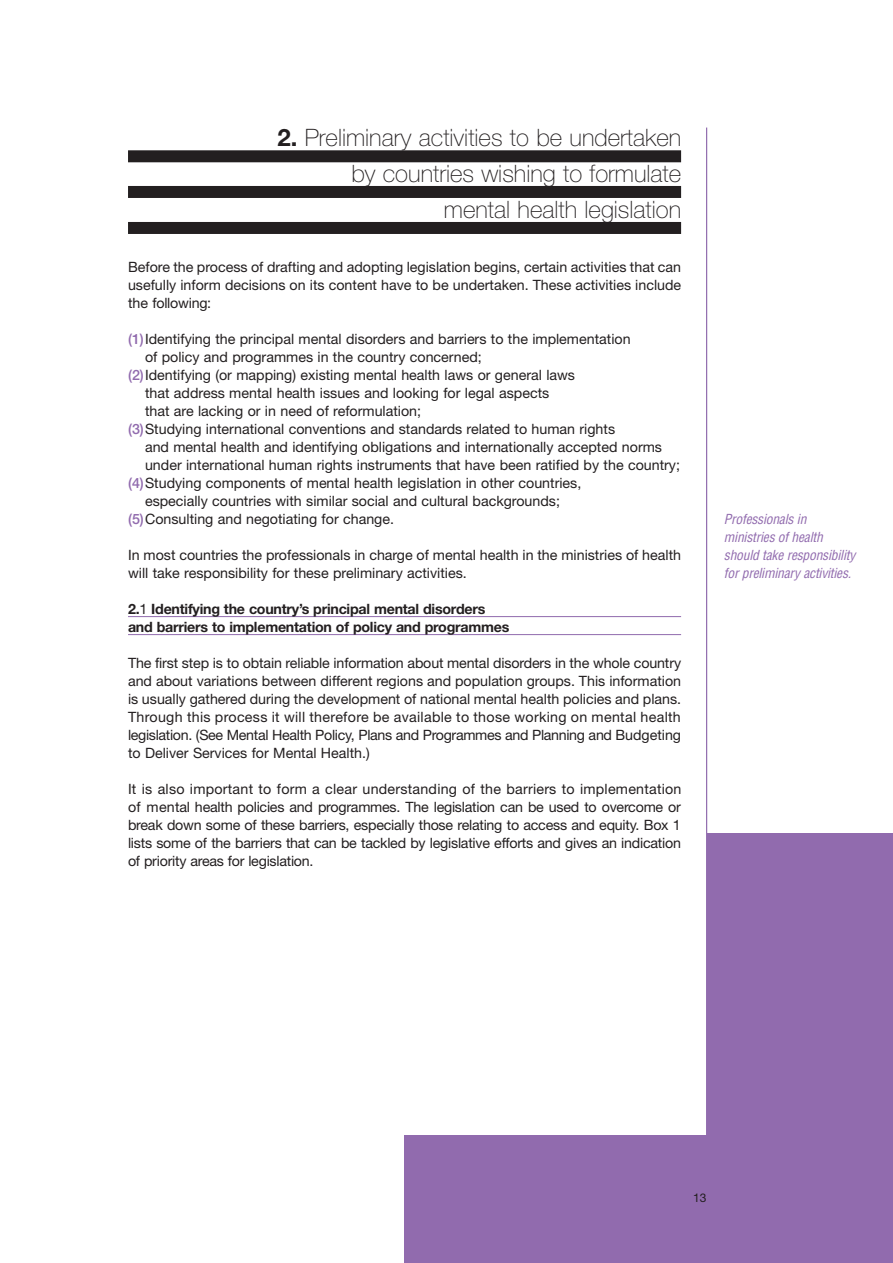
<style>
.page{position:relative;width:893px;height:1263px;background:#fff}
.page>*{position:absolute;margin:0;border:0;box-sizing:border-box;transform-origin:0 0}
.t1{font:100 24px/36px "Helvetica Neue";color:#231f20;text-align:right}
.t2{font:14.25px/18px "Helvetica Neue";color:#231f20;text-align:justify}
.t3{font:700 14.25px/18px "Helvetica Neue";letter-spacing:-.015em;color:#231f20}
.t4{font:italic condensed 13.5px/18px "Helvetica";color:#916bae}
.t5{font:12px "Helvetica Neue";color:#231f20}
.s1{font-weight:700}
.s2{font-weight:500;color:#916bae}
.s3{font-weight:400}
</style>
<div class="page">
<div style="left:404px;top:833px;width:488px;height:430px;background:#916bae"></div>
<div style="left:404px;top:833px;width:302px;height:302px;background:#fff"></div>
<div style="left:128px;top:150px;width:553px;height:12px;background:#231f20"></div>
<div style="left:128px;top:186px;width:553px;height:12px;background:#231f20"></div>
<div style="left:128px;top:222px;width:553px;height:12px;background:#231f20"></div>
<hr style="left:128px;top:616px;width:553px;height:1px;background:#916bae">
<hr style="left:128px;top:634px;width:553px;height:1px;background:#916bae">
<hr style="left:706px;top:128px;width:1px;height:1007px;background:#916bae">
<h1 class="t1" style="left:277px;top:121px;width:405px"><span class="s1">2.</span> Preliminary activities to be undertaken by countries wishing to formulate<br>mental health legislation</h1>
<p class="t2" style="left:128px;top:259px;width:554px">Before the process of drafting and adopting legislation begins, certain activities that can usefully inform decisions on its content have to be undertaken. These activities include the following:</p>
<p class="t2" style="left:128px;top:331px;width:504px"><span class="s2">(1)</span>Identifying the principal mental disorders and barriers to the implementation</p>
<p class="t2" style="left:145px;top:349px;width:338px">of policy and programmes in the country concerned;</p>
<p class="t2" style="left:128px;top:367px;width:448px"><span class="s2">(2)</span>Identifying (or mapping) existing mental health laws or general laws</p>
<p class="t2" style="left:145px;top:385px;width:406px">that address mental health issues and looking for legal aspects</p>
<p class="t2" style="left:145px;top:403px;width:277px">that are lacking or in need of reformulation;</p>
<p class="t2" style="left:128px;top:421px;width:488px"><span class="s2">(3)</span>Studying international conventions and standards related to human rights</p>
<p class="t2" style="left:145px;top:439px;width:518px">and mental health and identifying obligations and internationally accepted norms</p>
<p class="t2" style="left:145px;top:457px;width:536px">under international human rights instruments that have been ratified by the country;</p>
<p class="t2" style="left:128px;top:475px;width:455px"><span class="s2">(4)</span>Studying components of mental health legislation in other countries,</p>
<p class="t2" style="left:145px;top:493px;width:416px">especially countries with similar social and cultural backgrounds;</p>
<p class="t2" style="left:128px;top:511px;width:267px"><span class="s2">(5)</span>Consulting and negotiating for change.</p>
<p class="t2" style="left:128px;top:547px;width:554px">In most countries the professionals in charge of mental health in the ministries of health will take responsibility for these preliminary activities.</p>
<p class="t3" style="left:128px;top:601px;width:383px">2.<span class="s3">1</span> Identifying the country’s principal mental disorders and barriers to implementation of policy and programmes</p>
<p class="t2" style="left:128px;top:655px;width:554px">The first step is to obtain reliable information about mental disorders in the whole country and about variations between different regions and population groups. This information is usually gathered during the development of national mental health policies and plans.<br>Through this process it will therefore be available to those working on mental health legislation. (See Mental Health Policy, Plans and Programmes and Planning and Budgeting to Deliver Services for Mental Health.)</p>
<p class="t2" style="left:128px;top:781px;width:555px">It is also important to form a clear understanding of the barriers to implementation of mental health policies and programmes. The legislation can be used to overcome or break down some of these barriers, especially those relating to access and equity. Box 1 lists some of the barriers that can be tackled by legislative efforts and gives an indication of priority areas for legislation.</p>
<p class="t4" style="left:724px;top:511px;width:133px">Professionals in ministries ofhealth should take responsibility forpreliminary activities.</p>
<p class="t5" style="left:693px;top:1194px;width:15px">13</p>
</div>
